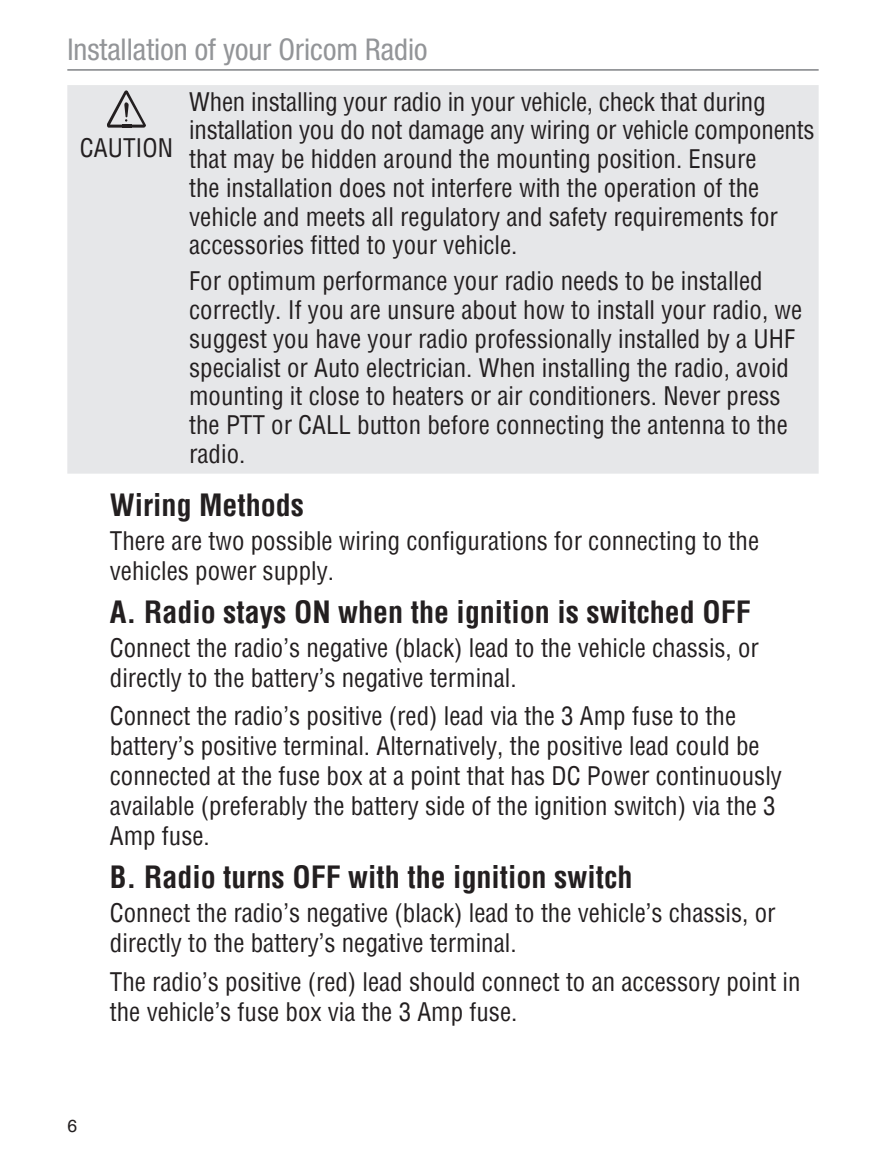
<style>
.page{position:relative;width:886px;height:1170px;background:#fff}
.page>*{position:absolute;margin:0;border:0;box-sizing:border-box;transform-origin:0 0}
.t1{font:700 condensed 30px "Helvetica";color:#231f20}
.t2{font:condensed 30px "Helvetica Neue LT Std";color:#939598}
.t3{font:condensed 25px/28.8px "Helvetica";color:#231f20}
.t4{font:17.5px "Helvetica";color:#231f20}
</style>
<div class="page">
<hr style="left:67px;top:69px;width:752px;height:2px;background:#939598">
<div style="left:67px;top:85px;width:752px;height:388px;background:#e6e7e9"></div>
<svg style="left:107px;top:90px;width:39px;height:38px"></svg>
<p class="t2" style="left:67px;top:32px;width:362px">Installation of your Oricom Radio</p>
<p class="t3" style="left:189px;top:87px;width:627px">When installing your radio in your vehicle, check that during installation you do not damage any wiring or vehicle components that may be hidden around the mounting position. Ensure<br>the installation does not interfere with the operation of the vehicle and meets all regulatory and safety requirements for accessories fitted to your vehicle.</p>
<p class="t3" style="left:189px;top:266px;width:615px">For optimum performance your radio needs to be installed correctly. If you are unsure about how to install your radio, we suggest you have your radio professionally installed by a UHF specialist or Auto electrician. When installing the radio, avoid mounting it close to heaters or air conditioners. Never press the PTT or CALL button before connecting the antenna to the radio.</p>
<p class="t1" style="left:110px;top:484px;width:196px">Wiring Methods</p>
<p class="t3" style="left:110px;top:525px;width:651px;line-height:30px">There are two possible wiring configurations for connecting to the vehicles power supply.</p>
<p class="t1" style="left:110px;top:591px;width:642px">A. Radio stays ON when the ignition is switched OFF</p>
<p class="t3" style="left:110px;top:632px;width:651px;line-height:30px">Connect the radio’s negative (black) lead to the vehicle chassis, or directly to the battery’s negative terminal.</p>
<p class="t3" style="left:110px;top:700px;width:674px;line-height:30px">Connect the radio’s positive (red) lead via the 3 Amp fuse to the battery’s positive terminal. Alternatively, the positive lead could be connected at the fuse box at a point that has DC Power continuously available (preferably the battery side of the ignition switch) via the 3<br>Amp fuse.</p>
<p class="t1" style="left:110px;top:857px;width:524px">B. Radio turns OFF with the ignition switch</p>
<p class="t3" style="left:110px;top:897px;width:667px;line-height:30px">Connect the radio’s negative (black) lead to the vehicle’s chassis, or directly to the battery’s negative terminal.</p>
<p class="t3" style="left:110px;top:966px;width:692px;line-height:30px">The radio’s positive (red) lead should connect to an accessory point in the vehicle’s fuse box via the 3 Amp fuse.</p>
<p class="t3" style="left:80px;top:133px;width:95px">CAUTION</p>
<p class="t4" style="left:67px;top:1115px;width:11px">6</p>
</div>
